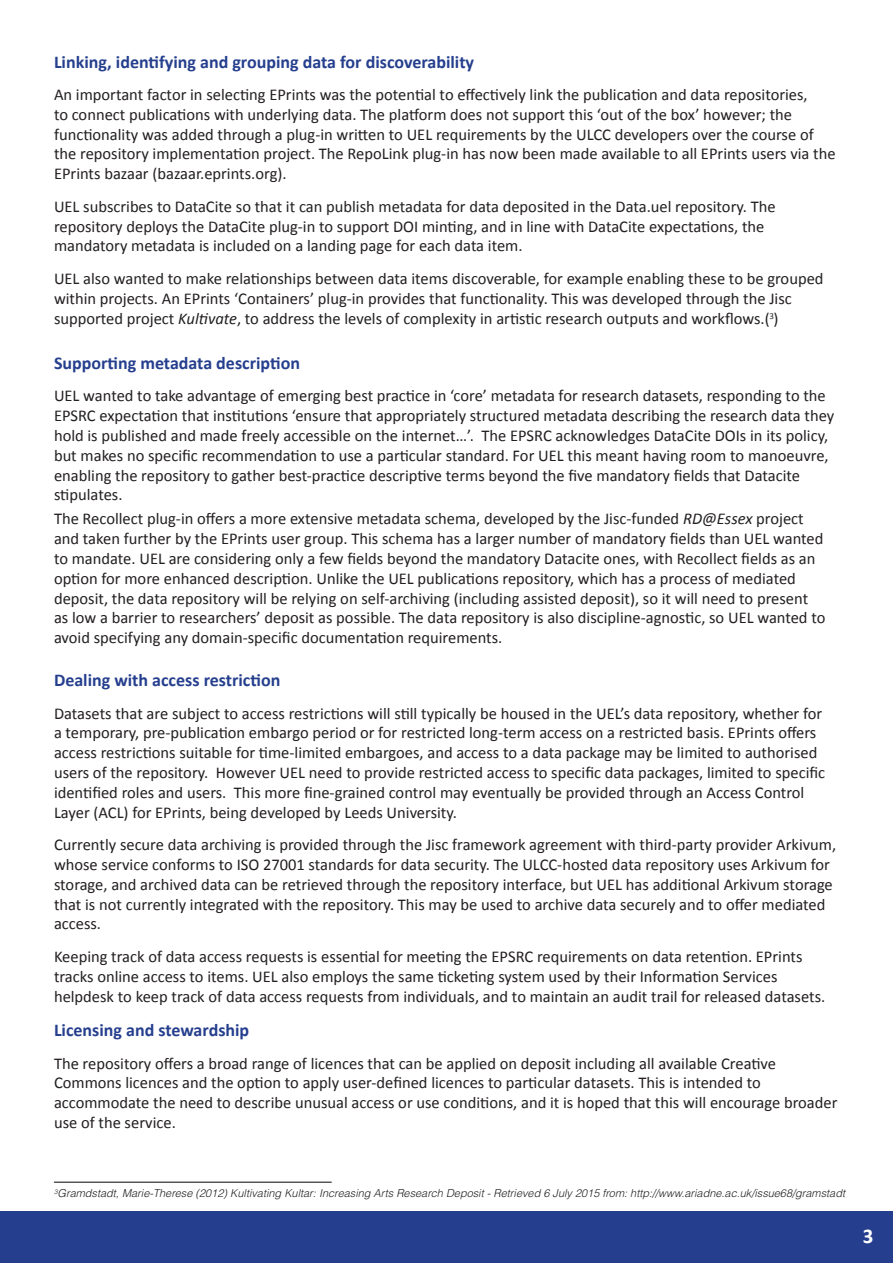
<style>
.page{position:relative;width:893px;height:1263px;background:#fff}
.page>*{position:absolute;margin:0;border:0;box-sizing:border-box;transform-origin:0 0}
.t1{font:700 21px "Calibri";color:#fff}
.t2{font:700 18px "Calibri";color:#253f8e}
.t3{font:16.5px/19.8px "Calibri";color:#231f20}
.t4{font:italic 300 10.95px "Helvetica";color:#231f20}
.t5{font:9px "Calibri";color:#231f20}
.s1{font-style:italic}
</style>
<div class="page">
<div style="left:0;top:1212px;width:893px;height:51px;background:#253f8e"></div>
<hr style="left:54px;top:1181px;width:278px;height:2px;background:#231f20">
<p class="t2" style="left:54px;top:50px;width:422px">Linking, identifying and grouping data for discoverability</p>
<p class="t3" style="left:54px;top:85px;width:783px">An important factor in selecting EPrints was the potential to effectively link the publication and data repositories,<br>to connect publications with underlying data. The platform does not support this ‘out of the box’ however; the functionality was added through a plug-in written to UEL requirements by the ULCC developers over the course of the repository implementation project. The RepoLink plug-in has now been made available to all EPrints users via the EPrints bazaar (bazaar.eprints.org).</p>
<p class="t3" style="left:54px;top:196px;width:723px">UEL subscribes to DataCite so that it can publish metadata for data deposited in the Data.uel repository. The repository deploys the DataCite plug-in to support DOI minting, and in line with DataCite expectations, the mandatory metadata is included on a landing page for each data item.</p>
<p class="t3" style="left:54px;top:269px;width:771px">UEL also wanted to make relationships between data items discoverable, for example enabling these to be grouped within projects. An EPrints ‘Containers’ plug-in provides that functionality. This was developed through the Jisc supported project <span class="s1">Kultivate</span>, to address the levels of complexity in artistic research outputs and workflows.( )</p>
<p class="t2" style="left:54px;top:351px;width:248px">Supporting metadata description</p>
<p class="t3" style="left:54px;top:386px;width:782px">UEL wanted to take advantage of emerging best practice in ‘core’ metadata for research datasets, responding to the EPSRC expectation that institutions ‘ensure that appropriately structured metadata describing the research data they hold is published and made freely accessible on the internet…’. The EPSRC acknowledges DataCite DOIs in its policy, but makes no specific recommendation to use a particular standard. For UEL this meant having room to manoeuvre, enabling the repository to gather best-practice descriptive terms beyond the five mandatory fields that Datacite stipulates.</p>
<p class="t3" style="left:54px;top:509px;width:773px">The Recollect plug-in offers a more extensive metadata schema, developed by the Jisc-funded <span class="s1">RD@Essex</span> project and taken further by the EPrints user group. This schema has a larger number of mandatory fields than UEL wanted to mandate. UEL are considering only a few fields beyond the mandatory Datacite ones, with Recollect fields as an option for more enhanced description. Unlike the UEL publications repository, which has a process of mediated deposit, the data repository will be relying on self-archiving (including assisted deposit), so it will need to present as low a barrier to researchers’ deposit as possible. The data repository is also discipline-agnostic, so UEL wanted to avoid specifying any domain-specific documentation requirements.</p>
<p class="t2" style="left:54px;top:669px;width:228px">Dealing with access restriction</p>
<p class="t3" style="left:54px;top:703px;width:773px">Datasets that are subject to access restrictions will still typically be housed in the UEL’s data repository, whether for a temporary, pre-publication embargo period or for restricted long-term access on a restricted basis. EPrints offers access restrictions suitable for time-limited embargoes, and access to a data package may be limited to authorised users of the repository. However UEL need to provide restricted access to specific data packages, limited to specific identified roles and users. This more fine-grained control may eventually be provided through an Access Control Layer (ACL) for EPrints, being developed by Leeds University.</p>
<p class="t3" style="left:54px;top:835px;width:784px">Currently secure data archiving is provided through the Jisc framework agreement with third-party provider Arkivum, whose service conforms to ISO 27001 standards for data security. The ULCC-hosted data repository uses Arkivum for storage, and archived data can be retrieved through the repository interface, but UEL has additional Arkivum storage that is not currently integrated with the repository. This may be used to archive data securely and to offer mediated access.</p>
<p class="t3" style="left:54px;top:947px;width:773px">Keeping track of data access requests is essential for meeting the EPSRC requirements on data retention. EPrints tracks online access to items. UEL also employs the same ticketing system used by their Information Services helpdesk to keep track of data access requests from individuals, and to maintain an audit trail for released datasets.</p>
<p class="t2" style="left:54px;top:1018px;width:197px">Licensing and stewardship</p>
<p class="t3" style="left:54px;top:1053px;width:785px">The repository offers a broad range of licences that can be applied on deposit including all available Creative Commons licences and the option to apply user-defined licences to particular datasets. This is intended to accommodate the need to describe unusual access or use conditions, and it is hoped that this will encourage broader use of the service.</p>
<p class="t5" style="left:769px;top:311px;width:6px">3</p>
<p class="t4" style="left:54px;top:1186px;width:793px"><sup>3</sup>Gramdstadt, Marie-Therese (2012) Kultivating Kultar: Increasing Arts Research Deposit - Retrieved 6 July 2015 from: http://www.ariadne.ac.uk/issue68/gramstadt</p>
<p class="t1" style="left:863px;top:1222px;width:12px">3</p>
</div>
